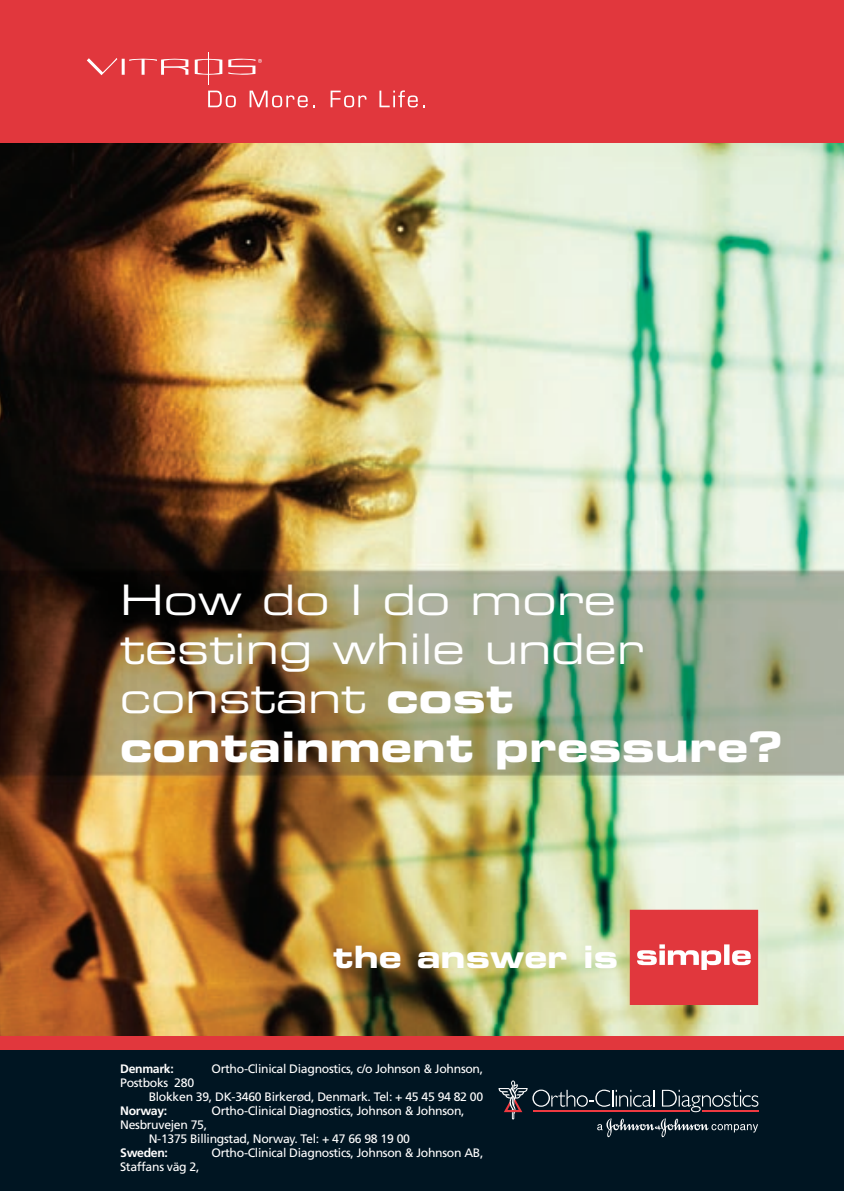
<style>
.page{position:relative;width:844px;height:1191px;background:#fff}
.page>*{position:absolute;margin:0;border:0;box-sizing:border-box;transform-origin:0 0}
.t1{font:42px/49px "Eurostile Extended Two";color:#fff}
.t2{font:42px "Eurostile Bold Extended Two";color:#fff}
.t3{font:30.8px "Eurostile Bold Extended Two";color:#fff}
.t4{font:12.25px/14px "Frutiger";letter-spacing:-.025em;color:#fff}
.t5{font:700 12.25px "Frutiger";letter-spacing:-.025em;color:#fff}
.s1{font-family:"Eurostile Bold Extended Two"}
</style>
<div class="page">
<img style="left:0;top:142px;width:843px;height:894px">
<div style="left:0;top:0;width:843px;height:142px;background:#e1373d"></div>
<div style="left:0;top:1043px;width:843px;height:148px;background:#001522"></div>
<div style="left:0;top:1036px;width:843px;height:14px;background:#e1373d"></div>
<hr style="left:122px;top:59px;width:3px;height:16px;background:#fff">
<svg style="left:195px;top:59px;width:27px;height:16px"></svg>
<svg style="left:228px;top:59px;width:34px;height:16px"></svg>
<svg style="left:129px;top:59px;width:59px;height:16px"></svg>
<svg style="left:87px;top:58px;width:30px;height:17px"></svg>
<hr style="left:208px;top:52px;width:1px;height:33px;background:#fff">
<svg style="left:208px;top:91px;width:28px;height:16px"></svg>
<svg style="left:249px;top:91px;width:58px;height:16px"></svg>
<svg style="left:330px;top:91px;width:36px;height:16px"></svg>
<svg style="left:379px;top:90px;width:38px;height:17px"></svg>
<svg style="left:498px;top:1080px;width:260px;height:57px"></svg>
<div style="left:629px;top:909px;width:129px;height:96px;background:#e1373d"></div>
<svg style="left:637px;top:944px;width:84px;height:26px"></svg>
<svg style="left:724px;top:944px;width:5px;height:21px"></svg>
<svg style="left:732px;top:950px;width:18px;height:15px"></svg>
<h1 class="t1" style="left:120px;top:574px;width:525px">How do I do more testing while under constant <span class="s1">cost</span></h1>
<h1 class="t2" style="left:120px;top:717px;width:663px">containment pressure?</h1>
<h2 class="t3" style="left:333px;top:934px;width:286px">the answer is</h2>
<p class="t5" style="left:120px;top:1061px;width:55px">Denmark:</p>
<p class="t4" style="left:211px;top:1061px;width:273px">Ortho-Clinical Diagnostics, c/o Johnson &amp; Johnson,</p>
<p class="t4" style="left:149px;top:1075px;width:336px;text-indent:-28px">Postboks 280<br>Blokken 39, DK-3460 Birkerød, Denmark. Tel: + 45 45 94 82 00</p>
<p class="t5" style="left:120px;top:1103px;width:49px">Norway:</p>
<p class="t4" style="left:211px;top:1103px;width:255px">Ortho-Clinical Diagnostics, Johnson &amp; Johnson,</p>
<p class="t4" style="left:149px;top:1117px;width:263px;text-indent:-28px">Nesbruvejen 75,<br>N-1375 Billingstad, Norway. Tel: + 47 66 98 19 00</p>
<p class="t5" style="left:120px;top:1145px;width:49px">Sweden:</p>
<p class="t4" style="left:211px;top:1145px;width:273px">Ortho-Clinical Diagnostics, Johnson &amp; Johnson AB,</p>
<p class="t4" style="left:120px;top:1159px;width:81px">Staffans väg 2,</p>
</div>
